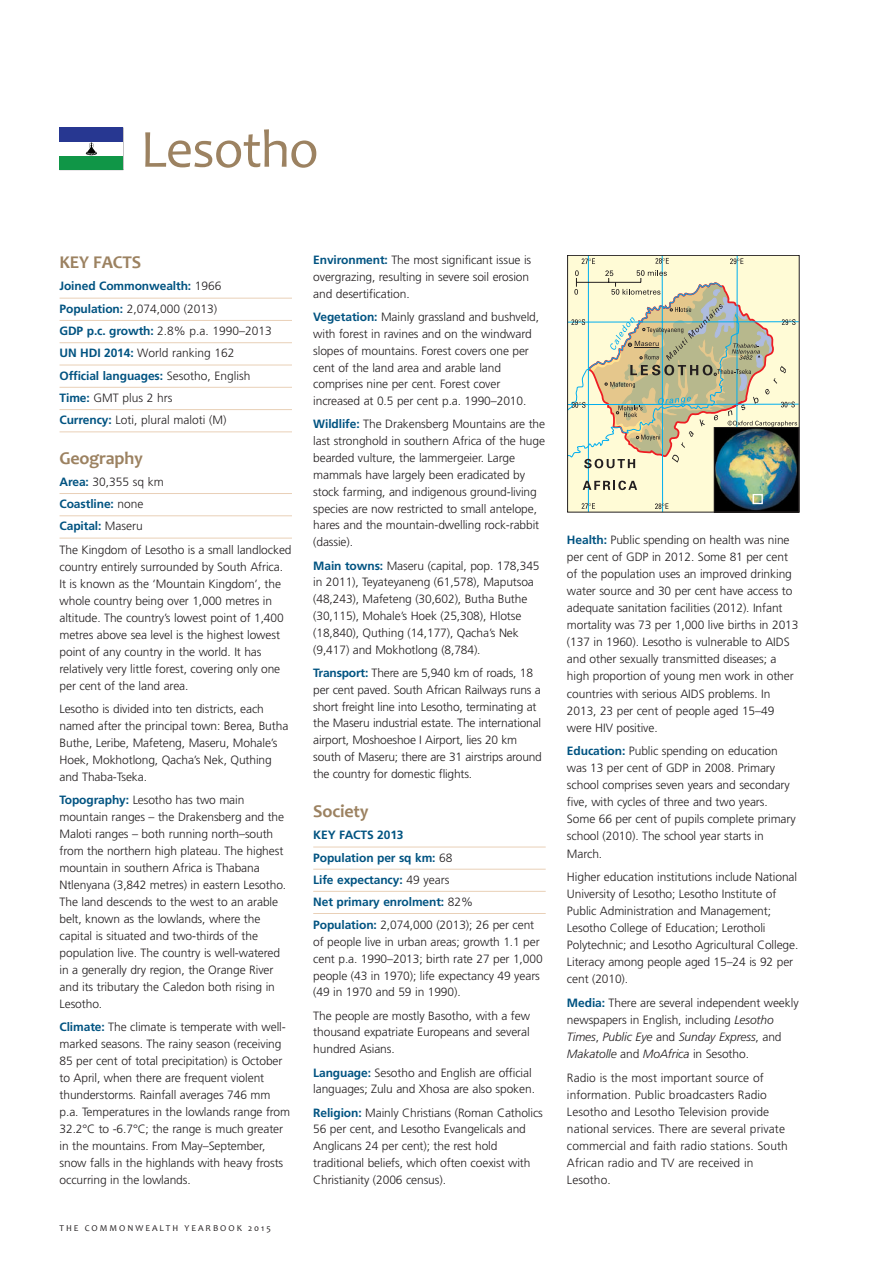
<style>
.page{position:relative;width:893px;height:1263px;background:#fff}
.page>*{position:absolute;margin:0;border:0;box-sizing:border-box;transform-origin:0 0}
.t1{font:54px "Candara";letter-spacing:-.02em;color:#9c8261}
.t2{font:700 18px "Candara";letter-spacing:-.01em;color:#9c8261}
.t3{font:300 12px/16.8px "Frutiger";letter-spacing:-.01em;color:#231f20}
.t4{font:700 12px/22.4px "Frutiger";letter-spacing:-.01em;color:#015381}
.t5{font:9px "Candara";letter-spacing:.22em;color:#231f20}
.s1{font-weight:700;color:#015381}
.s2{font-weight:300;color:#231f20}
.s3{font-style:italic}
</style>
<div class="page">
<hr style="left:60px;top:298px;width:232px;height:1px;background:#e9d0b7">
<hr style="left:60px;top:320px;width:232px;height:1px;background:#e9d0b7">
<hr style="left:60px;top:342px;width:232px;height:1px;background:#e9d0b7">
<hr style="left:60px;top:365px;width:232px;height:1px;background:#e9d0b7">
<hr style="left:60px;top:387px;width:232px;height:1px;background:#e9d0b7">
<hr style="left:60px;top:409px;width:232px;height:1px;background:#e9d0b7">
<hr style="left:60px;top:432px;width:232px;height:1px;background:#e9d0b7">
<hr style="left:60px;top:493px;width:232px;height:1px;background:#e9d0b7">
<hr style="left:60px;top:515px;width:232px;height:1px;background:#e9d0b7">
<hr style="left:60px;top:538px;width:232px;height:1px;background:#e9d0b7">
<hr style="left:313px;top:847px;width:233px;height:1px;background:#e9d0b7">
<hr style="left:313px;top:869px;width:233px;height:1px;background:#e9d0b7">
<hr style="left:313px;top:891px;width:233px;height:1px;background:#e9d0b7">
<hr style="left:313px;top:913px;width:233px;height:1px;background:#e9d0b7">
<svg style="left:60px;top:128px;width:63px;height:42px"></svg>
<div style="left:569px;top:257px;width:228px;height:253px;background:#fffbd6"></div>
<hr style="left:736px;top:256px;width:1px;height:222px;background:#00aeef">
<hr style="left:662px;top:256px;width:1px;height:256px;background:#00aeef">
<hr style="left:588px;top:255px;width:1px;height:257px;background:#00aeef">
<svg style="left:583px;top:481px;width:54px;height:9px"></svg>
<svg style="left:582px;top:258px;width:13px;height:6px"></svg>
<svg style="left:655px;top:258px;width:14px;height:6px"></svg>
<svg style="left:730px;top:258px;width:13px;height:6px"></svg>
<svg style="left:655px;top:503px;width:13px;height:6px"></svg>
<svg style="left:582px;top:503px;width:13px;height:6px"></svg>
<svg style="left:569px;top:270px;width:228px;height:205px;background:#d6d3b2"></svg>
<img style="left:716px;top:429px;width:81px;height:81px">
<div style="left:714px;top:427px;width:85px;height:85px;border:1px solid #231f20"></div>
<div style="left:753px;top:494px;width:10px;height:10px;border:1px solid #fff"></div>
<div style="left:567px;top:255px;width:232px;height:257px;border:1px solid #231f20"></div>
<h1 class="t1" style="left:140px;top:115px;width:180px">LESOTHO</h1>
<h2 class="t2" style="left:60px;top:251px;width:83px">KEY FACTS</h2>
<p class="t3" style="left:60px;top:276px;width:214px;line-height:22.4px"><span class="s1">Joined Commonwealth:</span> 1966<br><span class="s1">Population:</span> 2,074,000 (2013)<br><span class="s1">GDP p.c. growth:</span> 2.8% p.a. 1990–2013<br><span class="s1">UN HDI 2014:</span> World ranking 162<br><span class="s1">Official languages:</span> Sesotho, English<br><span class="s1">Time:</span> GMT plus 2 hrs<br><span class="s1">Currency:</span> Loti, plural maloti (M)</p>
<h2 class="t2" style="left:60px;top:446px;width:85px">Geography</h2>
<p class="t3" style="left:60px;top:471px;width:234px;line-height:22.6px"><span class="s1">Area:</span> 30,355 sq km<br><span class="s1">Coastline:</span> none<br><span class="s1">Capital:</span> Maseru<br>The Kingdom of Lesotho is a small landlocked</p>
<p class="t3" style="left:60px;top:559px;width:226px">country entirely surrounded by South Africa.<br>It is known as the ‘Mountain Kingdom’, the whole country being over 1,000 metres in altitude. The country’s lowest point of 1,400 metres above sea level is the highest lowest point of any country in the world. It has relatively very little forest, covering only one per cent of the land area.</p>
<p class="t3" style="left:60px;top:701px;width:230px">Lesotho is divided into ten districts, each named after the principal town: Berea, Butha Buthe, Leribe, Mafeteng, Maseru, Mohale’s Hoek, Mokhotlong, Qacha’s Nek, Quthing and Thaba-Tseka.</p>
<p class="t3" style="left:60px;top:792px;width:228px"><span class="s1">Topography:</span> Lesotho has two main mountain ranges – the Drakensberg and the Maloti ranges – both running north–south from the northern high plateau. The highest mountain in southern Africa is Thabana Ntlenyana (3,842 metres) in eastern Lesotho.<br>The land descends to the west to an arable belt, known as the lowlands, where the capital is situated and two-thirds of the population live. The country is well-watered in a generally dry region, the Orange River and its tributary the Caledon both rising in Lesotho.</p>
<p class="t3" style="left:60px;top:1019px;width:232px"><span class="s1">Climate:</span> The climate is temperate with well&shy;marked seasons. The rainy season (receiving 85 per cent of total precipitation) is October to April, when there are frequent violent thunderstorms. Rainfall averages 746 mm p.a. Temperatures in the lowlands range from 32.2°C to -6.7°C; the range is much greater in the mountains. From May–September, snow falls in the highlands with heavy frosts occurring in the lowlands.</p>
<p class="t5" style="left:60px;top:1223px;width:213px">THE COMMONWEALTH YEARBOOK 2015</p>
<p class="t3" style="left:313px;top:252px;width:219px"><span class="s1">Environment:</span> The most significant issue is overgrazing, resulting in severe soil erosion and desertification.</p>
<p class="t3" style="left:313px;top:309px;width:227px"><span class="s1">Vegetation:</span> Mainly grassland and bushveld, with forest in ravines and on the windward slopes of mountains. Forest covers one per cent of the land area and arable land comprises nine per cent. Forest cover increased at 0.5 per cent p.a. 1990–2010.</p>
<p class="t3" style="left:313px;top:417px;width:233px"><span class="s1">Wildlife:</span> The Drakensberg Mountains are the last stronghold in southern Africa of the huge bearded vulture, the lammergeier. Large mammals have largely been eradicated by stock farming, and indigenous ground-living species are now restricted to small antelope, hares and the mountain-dwelling rock-rabbit (dassie).</p>
<p class="t3" style="left:313px;top:558px;width:228px"><span class="s1">Main towns:</span> Maseru (capital, pop. 178,345 in 2011), Teyateyaneng (61,578), Maputsoa (48,243), Mafeteng (30,602), Butha Buthe (30,115), Mohale’s Hoek (25,308), Hlotse (18,840), Quthing (14,177), Qacha’s Nek (9,417) and Mokhotlong (8,784).</p>
<p class="t3" style="left:313px;top:665px;width:230px"><span class="s1">Transport:</span> There are 5,940 km of roads, 18 per cent paved. South African Railways runs a short freight line into Lesotho, terminating at the Maseru industrial estate. The international airport, Moshoeshoe I Airport, lies 20 km south of Maseru; there are 31 airstrips around the country for domestic flights.</p>
<h2 class="t2" style="left:313px;top:800px;width:57px">Society</h2>
<p class="t4" style="left:313px;top:825px;width:223px">KEY FACTS 2013<br>Population per sq km: <span class="s2">68<br></span>Life expectancy: <span class="s2">49 years<br></span>Net primary enrolment: <span class="s2">82%<br></span>Population: <span class="s2">2,074,000 (2013); 26 per cent</span></p>
<p class="t3" style="left:313px;top:934px;width:231px">of people live in urban areas; growth 1.1 per cent p.a. 1990–2013; birth rate 27 per 1,000 people (43 in 1970); life expectancy 49 years (49 in 1970 and 59 in 1990).</p>
<p class="t3" style="left:313px;top:1008px;width:218px;text-align:justify">The people are mostly Basotho, with a few thousand expatriate Europeans and several hundred Asians.</p>
<p class="t3" style="left:313px;top:1065px;width:223px"><span class="s1">Language:</span> Sesotho and English are official languages; Zulu and Xhosa are also spoken.</p>
<p class="t3" style="left:313px;top:1105px;width:231px"><span class="s1">Religion:</span> Mainly Christians (Roman Catholics 56 per cent, and Lesotho Evangelicals and Anglicans 24 per cent); the rest hold traditional beliefs, which often coexist with Christianity (2006 census).</p>
<p class="t3" style="left:567px;top:532px;width:233px"><span class="s1">Health:</span> Public spending on health was nine per cent of GDP in 2012. Some 81 per cent of the population uses an improved drinking water source and 30 per cent have access to adequate sanitation facilities (2012). Infant mortality was 73 per 1,000 live births in 2013 (137 in 1960). Lesotho is vulnerable to AIDS and other sexually transmitted diseases; a high proportion of young men work in other countries with serious AIDS problems. In 2013, 23 per cent of people aged 15–49 were HIV positive.</p>
<p class="t3" style="left:567px;top:743px;width:230px"><span class="s1">Education:</span> Public spending on education was 13 per cent of GDP in 2008. Primary school comprises seven years and secondary five, with cycles of three and two years.<br>Some 66 per cent of pupils complete primary school (2010). The school year starts in March.</p>
<p class="t3" style="left:567px;top:869px;width:233px">Higher education institutions include National University of Lesotho; Lesotho Institute of Public Administration and Management; Lesotho College of Education; Lerotholi Polytechnic; and Lesotho Agricultural College.<br>Literacy among people aged 15–24 is 92 per cent (2010).</p>
<p class="t3" style="left:567px;top:995px;width:233px"><span class="s1">Media:</span> There are several independent weekly newspapers in English, including <span class="s3">Lesotho Times</span>, <span class="s3">Public Eye</span> and <span class="s3">Sunday Express</span>, and <span class="s3">Makatolle</span> and <span class="s3">MoAfrica</span> in Sesotho.</p>
<p class="t3" style="left:567px;top:1070px;width:222px">Radio is the most important source of information. Public broadcasters Radio Lesotho and Lesotho Television provide national services. There are several private commercial and faith radio stations. South African radio and TV are received in Lesotho.</p>
</div>
